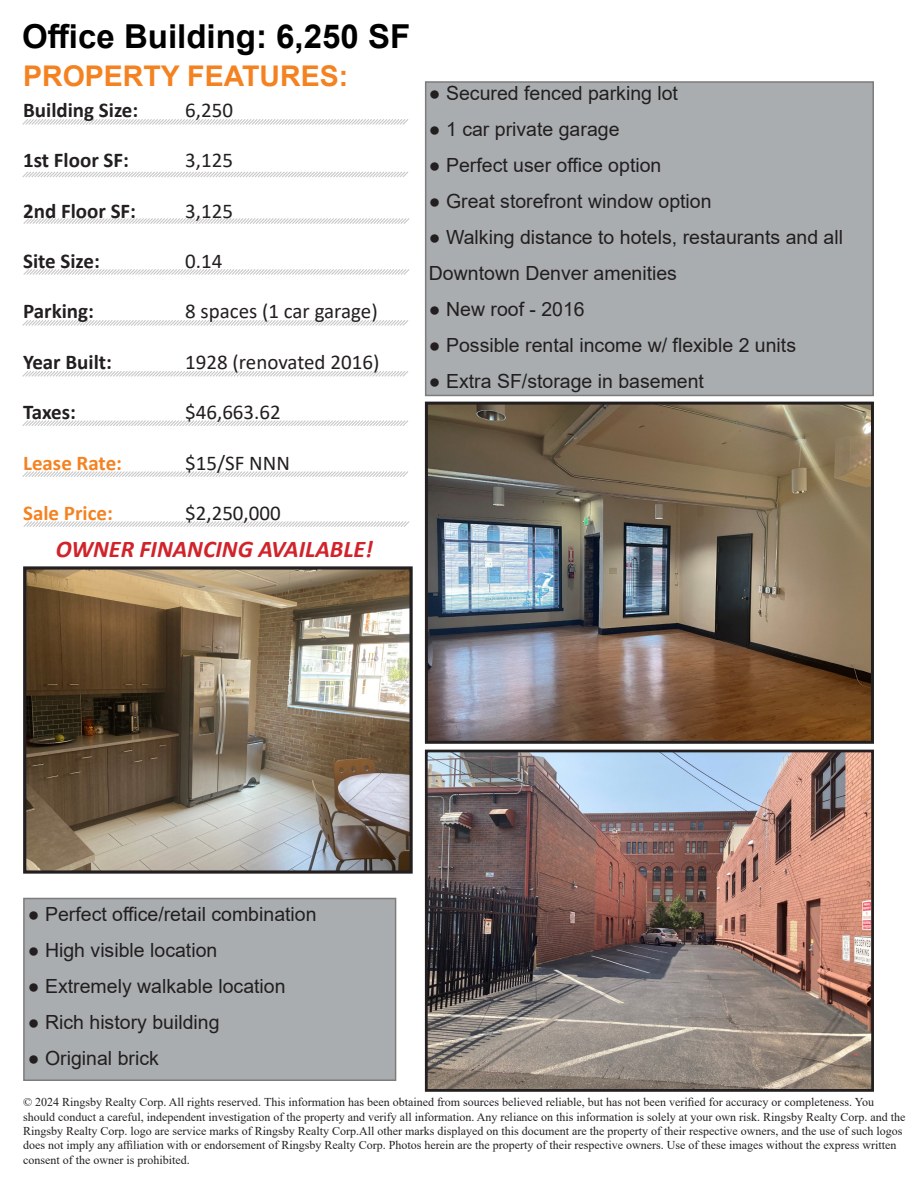
<style>
.page{position:relative;width:918px;height:1188px;background:#fff}
.page>*{position:absolute;margin:0;border:0;box-sizing:border-box;transform-origin:0 0}
.t1{font:700 33px "Arial";color:#000}
.t2{font:700 28.5px "Arial";color:#f58220}
.t3{font:italic 700 24px "Calibri";color:#d1232a}
.t4{font:21px "Calibri";color:#231f20}
.t5{font:700 21px "Calibri";color:#231f20}
.t6{font:700 21px "Calibri";color:#f58220}
.t7{font:19.5px/36px "Arial";color:#231f20}
.t8{font:12px/14.4px "Times New Roman";color:#231f20}
</style>
<div class="page">
<svg style="left:22px;top:171px;width:386px;height:7px"></svg>
<svg style="left:22px;top:471px;width:386px;height:6px"></svg>
<svg style="left:22px;top:371px;width:387px;height:6px"></svg>
<svg style="left:22px;top:320px;width:386px;height:6px"></svg>
<svg style="left:22px;top:420px;width:386px;height:6px"></svg>
<div style="left:426px;top:82px;width:447px;height:313px;background:#a9adaf"></div>
<img style="left:429px;top:406px;width:441px;height:334px">
<div style="left:425px;top:402px;width:449px;height:342px;border:3px solid #231f20"></div>
<svg style="left:23px;top:521px;width:386px;height:6px"></svg>
<svg style="left:23px;top:269px;width:387px;height:6px"></svg>
<svg style="left:23px;top:218px;width:387px;height:6px"></svg>
<img style="left:27px;top:570px;width:382px;height:300px">
<div style="left:23px;top:566px;width:390px;height:308px;border:3px solid #231f20"></div>
<img style="left:429px;top:754px;width:441px;height:334px">
<div style="left:425px;top:750px;width:449px;height:342px;border:3px solid #231f20"></div>
<div style="left:24px;top:898px;width:372px;height:182px;background:#a9adaf"></div>
<svg style="left:22px;top:119px;width:386px;height:6px"></svg>
<p class="t1" style="left:22px;top:14px;width:389px">Office Building: 6,250 SF</p>
<p class="t2" style="left:23px;top:56px;width:327px">PROPERTY FEATURES:</p>
<p class="t5" style="left:23px;top:95px;width:117px">Building Size:</p>
<p class="t4" style="left:185px;top:95px;width:49px">6,250</p>
<p class="t5" style="left:23px;top:145px;width:107px">1st Floor SF:</p>
<p class="t4" style="left:185px;top:146px;width:49px">3,125</p>
<p class="t5" style="left:23px;top:196px;width:114px">2nd Floor SF:</p>
<p class="t4" style="left:185px;top:196px;width:49px">3,125</p>
<p class="t5" style="left:23px;top:246px;width:78px">Site Size:</p>
<p class="t4" style="left:185px;top:247px;width:39px">0.14</p>
<p class="t5" style="left:23px;top:297px;width:72px">Parking:</p>
<p class="t4" style="left:185px;top:297px;width:194px">8 spaces (1 car garage)</p>
<p class="t5" style="left:23px;top:347px;width:90px">Year Built:</p>
<p class="t4" style="left:185px;top:347px;width:196px">1928 (renovated 2016)</p>
<p class="t5" style="left:23px;top:397px;width:54px">Taxes:</p>
<p class="t4" style="left:185px;top:398px;width:97px">$46,663.62</p>
<p class="t6" style="left:23px;top:448px;width:100px">Lease Rate:</p>
<p class="t4" style="left:185px;top:448px;width:106px">$15/SF NNN</p>
<p class="t6" style="left:23px;top:498px;width:91px">Sale Price:</p>
<p class="t4" style="left:185px;top:499px;width:97px">$2,250,000</p>
<p class="t3" style="left:56px;top:532px;width:319px">OWNER FINANCING AVAILABLE!</p>
<p class="t7" style="left:429px;top:75px;width:251px">● Secured fenced parking lot</p>
<p class="t7" style="left:429px;top:111px;width:192px">● 1 car private garage</p>
<p class="t7" style="left:429px;top:147px;width:234px">● Perfect user office option</p>
<p class="t7" style="left:429px;top:183px;width:284px">● Great storefront window option</p>
<p class="t7" style="left:429px;top:219px;width:416px">● Walking distance to hotels, restaurants and all<br>Downtown Denver amenities</p>
<p class="t7" style="left:429px;top:291px;width:157px">● New roof - 2016</p>
<p class="t7" style="left:429px;top:327px;width:369px">● Possible rental income w/ flexible 2 units</p>
<p class="t7" style="left:429px;top:363px;width:277px">● Extra SF/storage in basement</p>
<p class="t7" style="left:28px;top:896px;width:290px">● Perfect office/retail combination</p>
<p class="t7" style="left:28px;top:932px;width:191px">● High visible location</p>
<p class="t7" style="left:28px;top:968px;width:259px">● Extremely walkable location</p>
<p class="t7" style="left:28px;top:1004px;width:193px">● Rich history building</p>
<p class="t7" style="left:28px;top:1040px;width:132px">● Original brick</p>
<p class="t8" style="left:23px;top:1095px;width:884px">© 2024 Ringsby Realty Corp. All rights reserved. This information has been obtained from sources believed reliable, but has not been verified for accuracy or completeness. You should conduct a careful, independent investigation of the property and verify all information. Any reliance on this information is solely at your own risk. Ringsby Realty Corp. and the Ringsby Realty Corp. logo are service marks of Ringsby Realty Corp.All other marks displayed on this document are the property of their respective owners, and the use of such logos does not imply any affiliation with or endorsement of Ringsby Realty Corp. Photos herein are the property of their respective owners. Use of these images without the express written consent of the owner is prohibited.</p>
</div>
